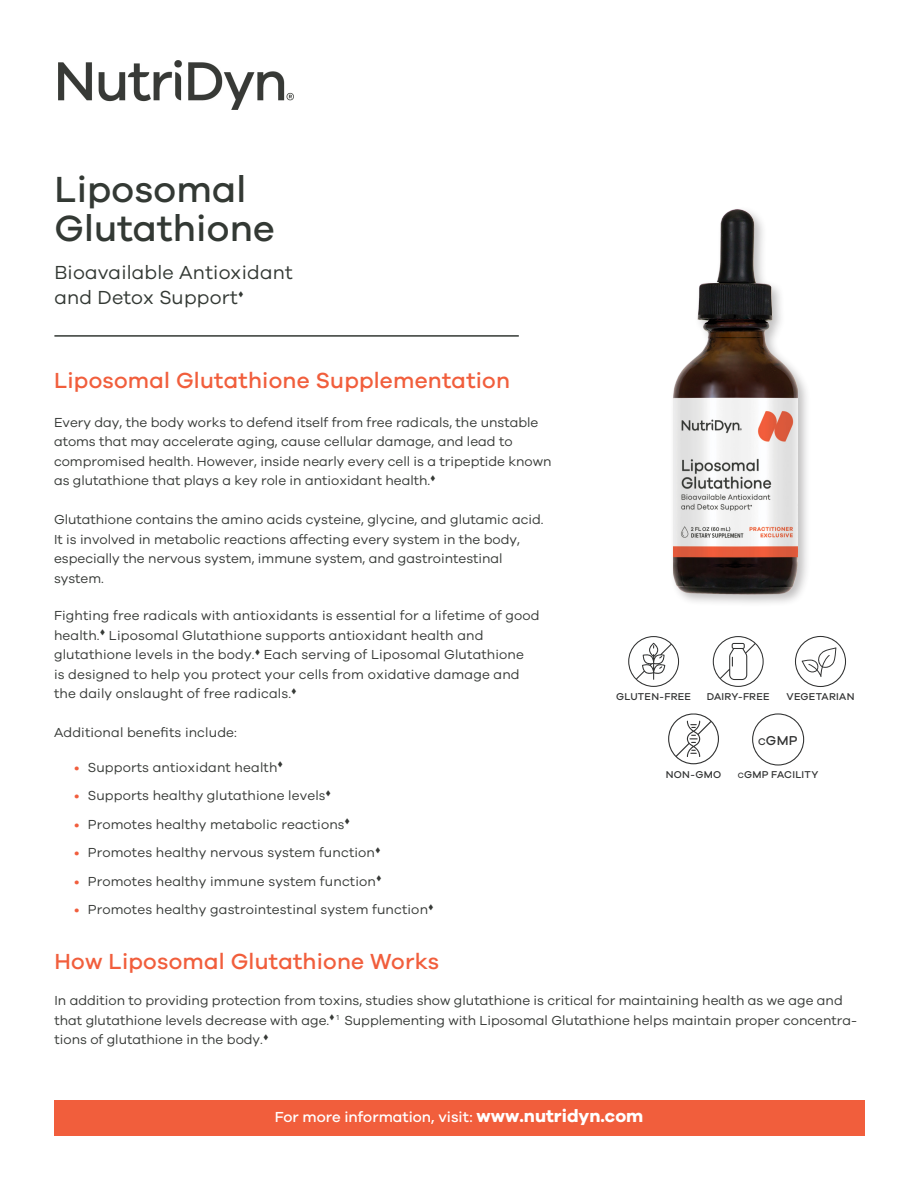
<style>
.page{position:relative;width:918px;height:1188px;background:#fff}
.page>*{position:absolute;margin:0;border:0;box-sizing:border-box;transform-origin:0 0}
.t1{font:500 37.5px/39px "Galano Grotesque";letter-spacing:.005em;color:#333934}
.t2{font:500 22.5px "Galano Grotesque";letter-spacing:.01em;color:#f15e3c}
.t3{font:19.5px/25.5px "Galano Grotesque";letter-spacing:.01em;color:#333934}
.t4{font:500 15px "Galano Grotesque";color:#fff}
.t5{font:13.5px/19.5px "Galano Grotesque";color:#363936}
.t6{font:500 13.35px "Galano Grotesque";color:#313232}
.t7{font:500 10.2px "Galano Grotesque";letter-spacing:.025em;color:#313232}
.s1{color:#f15e3d}
.s2{font-size:10.05px}
.s3{font-size:7.95px}
.s4{font-weight:700;font-size:18px}
</style>
<div class="page">
<div style="left:54px;top:1101px;width:811px;height:35px;background:#f15e3c"></div>
<img style="left:672px;top:209px;width:135px;height:394px">
<svg style="left:668px;top:713px;width:51px;height:51px"></svg>
<svg style="left:628px;top:636px;width:51px;height:51px"></svg>
<svg style="left:713px;top:636px;width:51px;height:51px"></svg>
<svg style="left:795px;top:636px;width:51px;height:51px"></svg>
<svg style="left:752px;top:713px;width:52px;height:53px"></svg>
<hr style="left:54px;top:335px;width:465px;height:2px;background:#333934">
<img style="left:59px;top:60px;width:234px;height:50px">
<p class="t1" style="left:54px;top:169px;width:222px">Liposomal<br>Glutathione</p>
<p class="t3" style="left:54px;top:259px;width:240px">Bioavailable Antioxidant and Detox Support</p>
<p class="t2" style="left:54px;top:366px;width:458px">Liposomal Glutathione Supplementation</p>
<p class="t5" style="left:54px;top:412px;width:499px">Every day, the body works to defend itself from free radicals, the unstable atoms that may accelerate aging, cause cellular damage, and lead to compromised health. However, inside nearly every cell is a tripeptide known as glutathione that plays a key role in antioxidant health.<sup>▼</sup></p>
<p class="t5" style="left:54px;top:509px;width:491px">Glutathione contains the amino acids cysteine, glycine, and glutamic acid.<br>It is involved in metabolic reactions affecting every system in the body, especially the nervous system, immune system, and gastrointestinal system.</p>
<p class="t5" style="left:54px;top:605px;width:487px">Fighting free radicals with antioxidants is essential for a lifetime of good health.<sup>▼</sup> Liposomal Glutathione supports antioxidant health and glutathione levels in the body.<sup>▼</sup> Each serving of Liposomal Glutathione<br>is designed to help you protect your cells from oxidative damage and the daily onslaught of free radicals.<sup>▼</sup></p>
<p class="t5" style="left:54px;top:722px;width:184px">Additional benefits include:</p>
<p class="t5" style="left:74px;top:757px;width:210px"><span class="s1">•</span> Supports antioxidant health▼</p>
<p class="t5" style="left:74px;top:785px;width:258px"><span class="s1">•</span> Supports healthy glutathione levels▼</p>
<p class="t5" style="left:74px;top:814px;width:277px"><span class="s1">•</span> Promotes healthy metabolic reactions▼</p>
<p class="t5" style="left:74px;top:842px;width:308px"><span class="s1">•</span> Promotes healthy nervous system function▼</p>
<p class="t5" style="left:74px;top:871px;width:309px"><span class="s1">•</span> Promotes healthy immune system function▼</p>
<p class="t5" style="left:74px;top:899px;width:361px"><span class="s1">•</span> Promotes healthy gastrointestinal system function▼</p>
<p class="t2" style="left:55px;top:948px;width:386px">How Liposomal Glutathione Works</p>
<p class="t5" style="left:55px;top:990px;width:804px">In addition to providing protection from toxins, studies show glutathione is critical for maintaining health as we age and that glutathione levels decrease with age.<sup>▼</sup> <sup>1</sup> Supplementing with Liposomal Glutathione helps maintain proper concentra&shy;tions of glutathione in the body.<sup>▼</sup></p>
<p class="t7" style="left:616px;top:691px;width:77px">GLUTEN-FREE</p>
<p class="t7" style="left:707px;top:691px;width:64px">DAIRY-FREE</p>
<p class="t7" style="left:787px;top:691px;width:69px">VEGETARIAN</p>
<p class="t6" style="left:758px;top:733px;width:41px"><span class="s2">C</span>GMP</p>
<p class="t7" style="left:738px;top:768px;width:82px"><span class="s3">C</span>GMP FACILITY</p>
<p class="t7" style="left:666px;top:768px;width:57px">NON-GMO</p>
<p class="t4" style="left:275px;top:1107px;width:370px">For more information, visit: <span class="s4">www.nutridyn.com</span></p>
</div>
